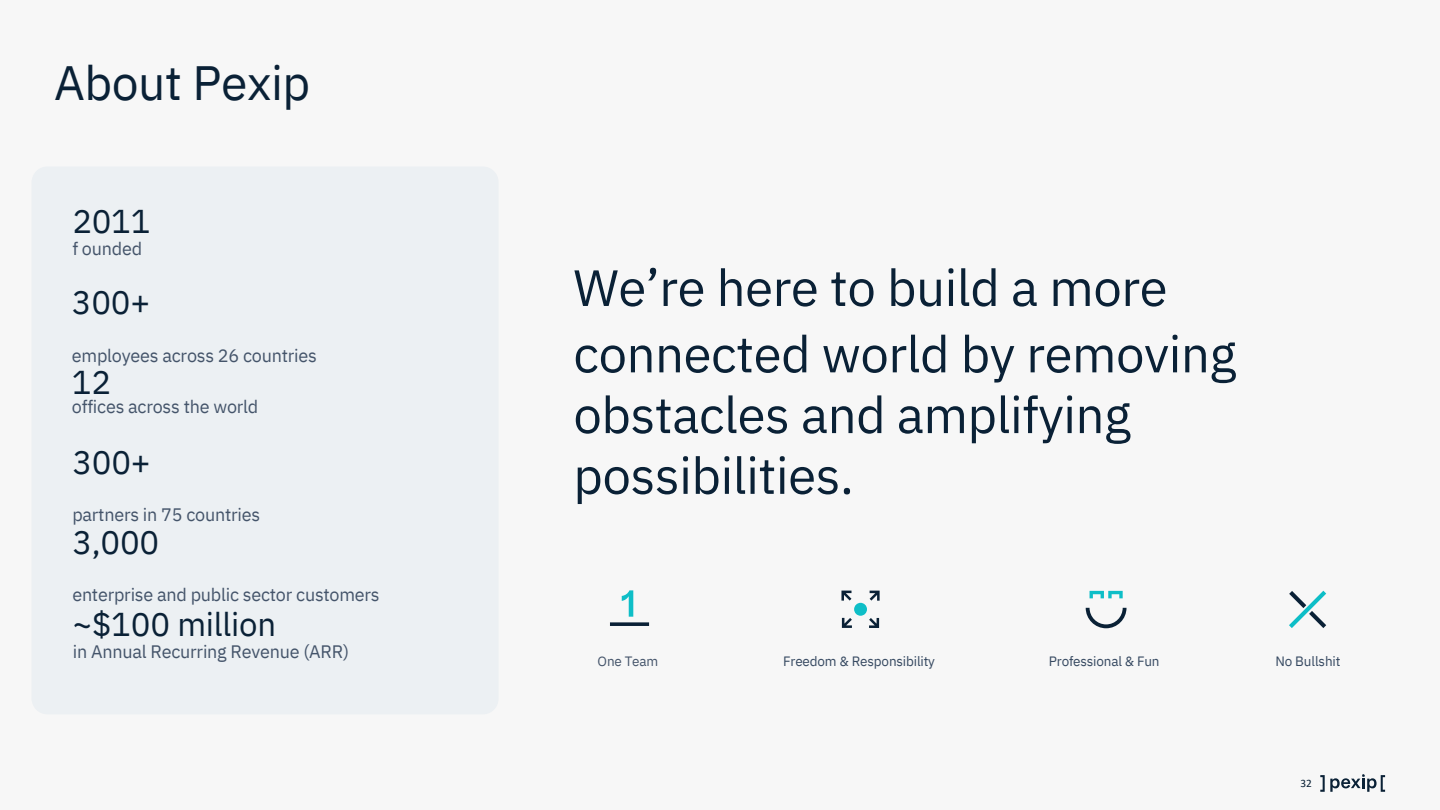
<style>
.page{position:relative;width:1440px;height:810px;background:#f7f7f7}
.page>*{position:absolute;margin:0;border:0;box-sizing:border-box;transform-origin:0 0}
.t1{font:51px/66.3px "IBM Plex Sans";letter-spacing:-.01em;color:#0a2136}
.t2{font:48px "IBM Plex Sans";letter-spacing:-.01em;color:#0a2136}
.t3{font:33px "IBM Plex Sans";letter-spacing:-.01em;color:#0a2136}
.t4{font:18px "IBM Plex Sans";letter-spacing:-.015em;color:#44546a}
.t5{font:13.5px "IBM Plex Sans";letter-spacing:-.01em;color:#354860}
.t6{font:13.5px "IBM Plex Sans";letter-spacing:-.015em;color:#44546a}
.t7{font:11.4px "Calibri";color:#092036}
</style>
<div class="page">
<div style="left:32px;top:167px;width:467px;height:547px;background:#ecf0f3;border-radius:16px"></div>
<svg style="left:622px;top:590px;width:11px;height:27px"></svg>
<svg style="left:610px;top:622px;width:39px;height:4px"></svg>
<svg style="left:842px;top:618px;width:10px;height:10px"></svg>
<svg style="left:869px;top:618px;width:10px;height:10px"></svg>
<svg style="left:841px;top:591px;width:11px;height:10px"></svg>
<svg style="left:870px;top:591px;width:10px;height:10px"></svg>
<div style="left:854px;top:603px;width:13px;height:13px;background:#0ebec7;border-radius:50%"></div>
<svg style="left:1090px;top:591px;width:33px;height:7px"></svg>
<svg style="left:1086px;top:608px;width:41px;height:20px"></svg>
<svg style="left:1289px;top:591px;width:37px;height:37px"></svg>
<svg style="left:1320px;top:774px;width:65px;height:18px"></svg>
<p class="t2" style="left:54px;top:51px;width:258px">About Pexip</p>
<h3 class="t3" style="left:72px;top:200px;width:80px">2011</h3>
<h3 class="t4" style="left:72px;top:236px;width:71px">f ounded</h3>
<h3 class="t3" style="left:72px;top:280px;width:80px">300+</h3>
<h3 class="t4" style="left:72px;top:344px;width:247px">employees across 26 countries</h3>
<h2 class="t3" style="left:72px;top:360px;width:41px">12</h2>
<h3 class="t4" style="left:72px;top:395px;width:188px">offices across the world</h3>
<p class="t3" style="left:72px;top:440px;width:80px">300+</p>
<p class="t4" style="left:72px;top:503px;width:189px">partners in 75 countries</p>
<h3 class="t3" style="left:72px;top:520px;width:88px">3,000</h3>
<h3 class="t4" style="left:72px;top:583px;width:309px">enterprise and public sector customers</h3>
<h3 class="t3" style="left:72px;top:602px;width:205px">~$100 million</h3>
<h3 class="t4" style="left:73px;top:640px;width:278px">in Annual Recurring Revenue (ARR)</h3>
<h1 class="t1" style="left:573px;top:254px;width:664px">We’re here to build a more connected world by removing</h1>
<h1 class="t1" style="left:573px;top:384px;width:559px;line-height:60.8px">obstacles and amplifying possibilities.</h1>
<p class="t6" style="left:598px;top:652px;width:62px">One Team</p>
<p class="t5" style="left:783px;top:652px;width:153px">Freedom &amp; Responsibility</p>
<p class="t5" style="left:1049px;top:652px;width:112px">Professional &amp; Fun</p>
<p class="t5" style="left:1275px;top:652px;width:67px">No Bullshit</p>
<h1 class="t7" style="left:1301px;top:779px;width:13px">32</h1>
</div>
